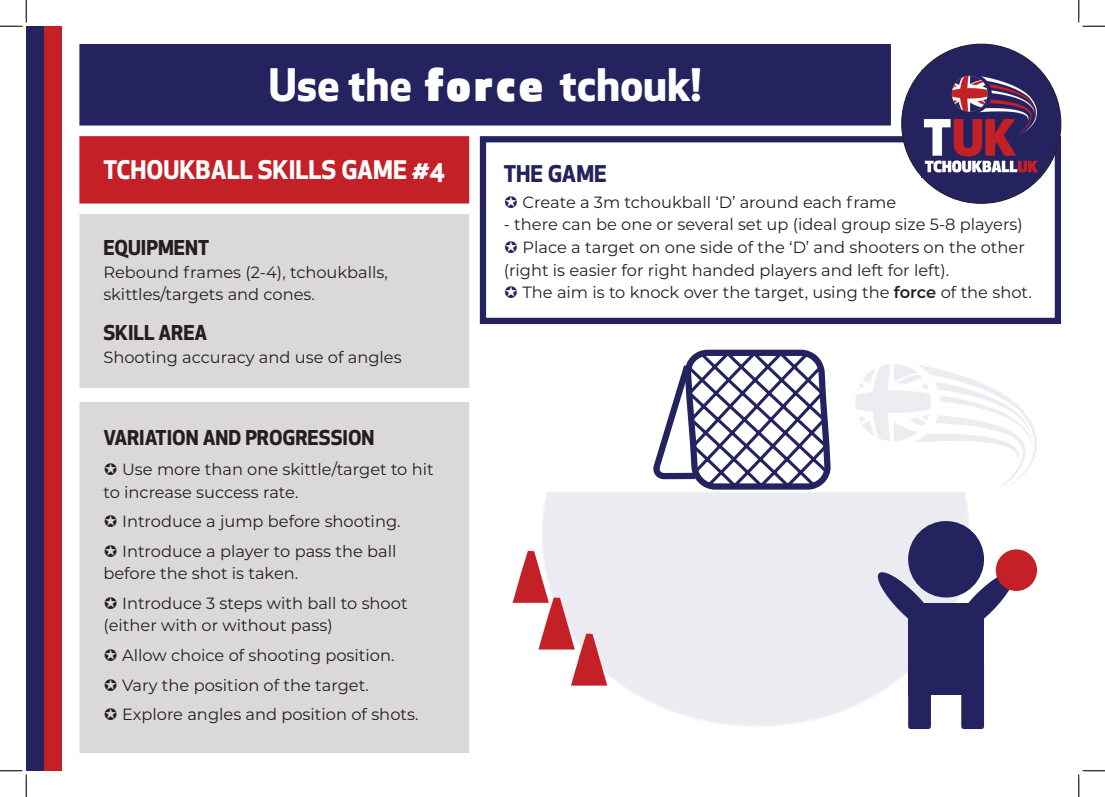
<style>
.page{position:relative;width:1105px;height:797px;background:#fff}
.page>*{position:absolute;margin:0;border:0;box-sizing:border-box;transform-origin:0 0}
.t1{font:700 43.75px "Apex New";color:#fff}
.t2{font:700 25px "Apex New";color:#fff}
.t3{font:700 22.5px "Apex New";color:#24235f}
.t4{font:700 20px "Apex New";color:#231f20}
.t5{font:16.25px/22.5px "Montserrat";color:#231f20}
.s1{font-weight:900}
.s2{font-weight:600}
</style>
<div class="page">
<svg style="left:855px;top:364px;width:182px;height:124px"></svg>
<div style="left:480px;top:136px;width:581px;height:188px;border:6px solid #24235f"></div>
<div style="left:26px;top:26px;width:18px;height:744px;background:#24235f"></div>
<div style="left:44px;top:26px;width:18px;height:744px;background:#c42027"></div>
<div style="left:83px;top:47px;width:805px;height:75px;background:#24235f"></div>
<div style="left:79px;top:44px;width:812px;height:81px;border:6px solid #24235f"></div>
<div style="left:83px;top:217px;width:383px;height:168px;background:#dad8db"></div>
<div style="left:79px;top:214px;width:390px;height:174px;border:6px solid #dad8db"></div>
<div style="left:83px;top:139px;width:383px;height:61px;background:#c42027"></div>
<div style="left:79px;top:136px;width:390px;height:67px;border:6px solid #c42027"></div>
<div style="left:83px;top:405px;width:383px;height:345px;background:#dad8db"></div>
<div style="left:79px;top:402px;width:390px;height:351px;border:6px solid #dad8db"></div>
<svg style="left:653px;top:349px;width:178px;height:141px"></svg>
<svg style="left:542px;top:492px;width:428px;height:234px;fill:#ecebf1"></svg>
<div style="left:908px;top:521px;width:76px;height:76px;background:#24235f;border-radius:50%"></div>
<div style="left:908px;top:660px;width:23px;height:69px;background:#24235f;border-radius:3px"></div>
<svg style="left:874px;top:569px;width:68px;height:68px"></svg>
<svg style="left:950px;top:569px;width:62px;height:50px"></svg>
<div style="left:961px;top:660px;width:23px;height:69px;background:#24235f;border-radius:3px"></div>
<div style="left:908px;top:603px;width:76px;height:91px;background:#24235f"></div>
<div style="left:996px;top:549px;width:41px;height:42px;background:#c42027;border-radius:50%"></div>
<svg style="left:513px;top:551px;width:94px;height:134px"></svg>
<div style="left:902px;top:44px;width:159px;height:159px;background:#24235f;border-radius:50%"></div>
<svg style="left:921px;top:67px;width:127px;height:106px"></svg>
<svg style="left:0;top:0;width:27px;height:27px"></svg>
<svg style="left:0;top:770px;width:27px;height:27px"></svg>
<svg style="left:1078px;top:0;width:27px;height:27px"></svg>
<svg style="left:1078px;top:770px;width:27px;height:27px"></svg>
<p class="t1" style="left:269px;top:53px;width:434px">Use the <span class="s1">force</span> tchouk!</p>
<p class="t2" style="left:103px;top:152px;width:343px">TCHOUKBALL SKILLS GAME #4</p>
<p class="t4" style="left:103px;top:233px;width:107px">EQUIPMENT</p>
<p class="t5" style="left:103px;top:260px;width:286px">Rebound frames (2-4), tchoukballs, skittles/targets and cones.</p>
<p class="t4" style="left:103px;top:318px;width:105px">SKILL AREA</p>
<p class="t5" style="left:103px;top:345px;width:300px">Shooting accuracy and use of angles</p>
<p class="t4" style="left:103px;top:423px;width:273px">VARIATION AND PROGRESSION</p>
<p class="t5" style="left:103px;top:457px;width:332px;text-indent:19px">Use more than one skittle/target to hit to increase success rate.</p>
<p class="t5" style="left:122px;top:509px;width:280px">Introduce a jump before shooting.</p>
<p class="t5" style="left:103px;top:539px;width:295px;text-indent:19px">Introduce a player to pass the ball before the shot is taken.</p>
<p class="t5" style="left:103px;top:591px;width:306px;text-indent:19px">Introduce 3 steps with ball to shoot (either with or without pass)</p>
<p class="t5" style="left:122px;top:643px;width:274px">Allow choice of shooting position.</p>
<p class="t5" style="left:122px;top:673px;width:248px">Vary the position of the target.</p>
<p class="t5" style="left:122px;top:702px;width:298px">Explore angles and position of shots.</p>
<p class="t3" style="left:504px;top:157px;width:104px">THE GAME</p>
<p class="t5" style="left:522px;top:190px;width:375px">Create a 3m tchoukball ‘D’ around each frame</p>
<p class="t5" style="left:504px;top:213px;width:520px">- there can be one or several set up (ideal group size 5-8 players)</p>
<p class="t5" style="left:504px;top:235px;width:523px;text-indent:19px">Place a target on one side of the ‘D’ and shooters on the other (right is easier for right handed players and left for left).</p>
<p class="t5" style="left:522px;top:280px;width:511px">The aim is to knock over the target, using the <span class="s2">force</span> of the shot.</p>
</div>
